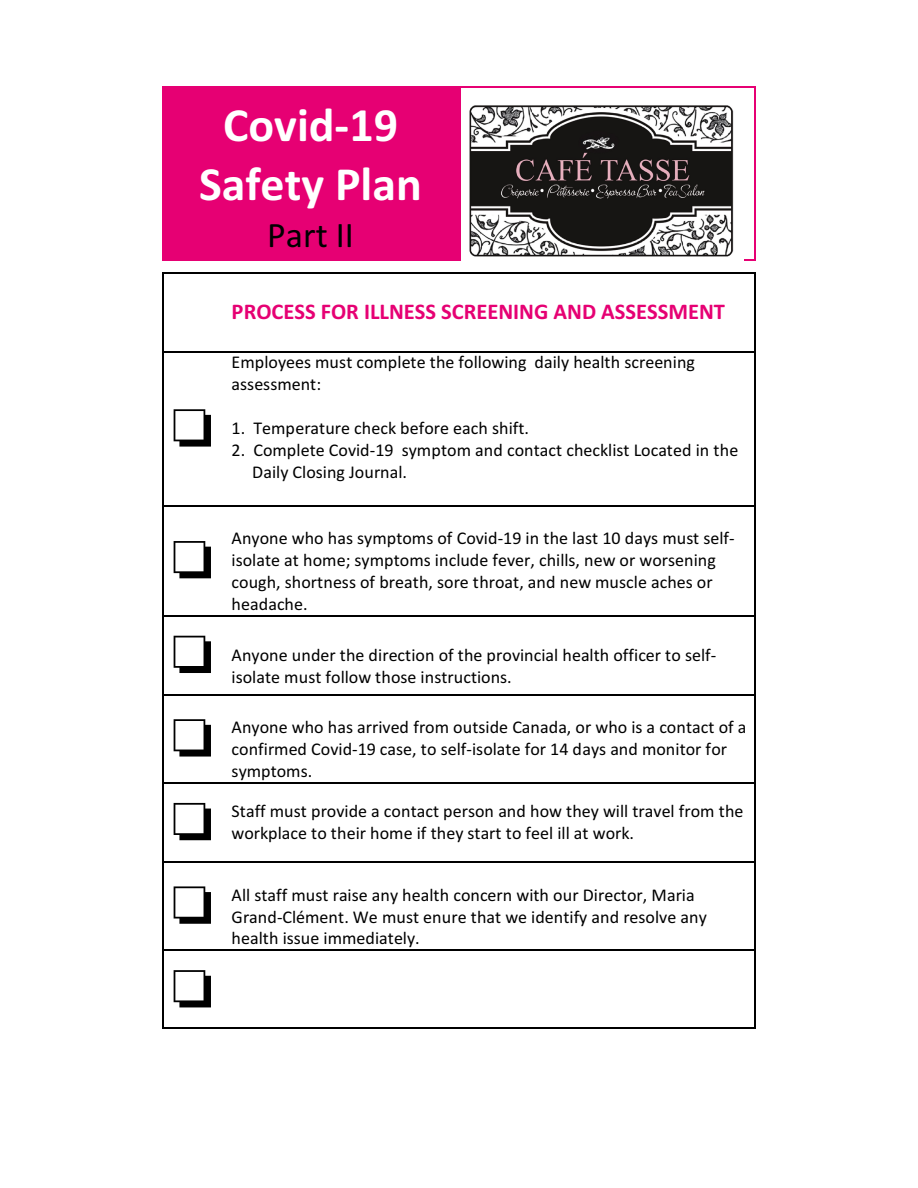
<style>
.page{position:relative;width:918px;height:1188px;background:#fff}
.page>*{position:absolute;margin:0;border:0;box-sizing:border-box;transform-origin:0 0}
.t1{font:700 48px/58.7px "Calibri";color:#fff;text-align:center}
.t2{font:36px "Calibri";color:#000}
.t3{font:700 22.5px "Calibri";color:#e60073}
.t4{font:18px/21.9px "Calibri";color:#000}
</style>
<div class="page">
<div style="left:162px;top:86px;width:297px;height:175px;background:#e60073"></div>
<hr style="left:459px;top:86px;width:1px;height:175px;background:#e60073">
<hr style="left:755px;top:86px;width:1px;height:175px;background:#e60073">
<hr style="left:459px;top:86px;width:297px;height:2px;background:#e60073">
<hr style="left:459px;top:260px;width:297px;height:1px;background:#e60073">
<hr style="left:162px;top:272px;width:1px;height:79px;background:#000">
<hr style="left:162px;top:272px;width:61px;height:1px;background:#000">
<hr style="left:755px;top:272px;width:1px;height:79px;background:#000">
<hr style="left:223px;top:272px;width:533px;height:1px;background:#000">
<hr style="left:162px;top:351px;width:1px;height:154px;background:#000">
<hr style="left:162px;top:351px;width:61px;height:2px;background:#000">
<hr style="left:755px;top:351px;width:1px;height:154px;background:#000">
<hr style="left:223px;top:351px;width:533px;height:2px;background:#000">
<hr style="left:162px;top:505px;width:1px;height:110px;background:#000">
<hr style="left:162px;top:505px;width:61px;height:1px;background:#000">
<hr style="left:755px;top:505px;width:1px;height:110px;background:#000">
<hr style="left:223px;top:505px;width:533px;height:1px;background:#000">
<hr style="left:162px;top:615px;width:1px;height:79px;background:#000">
<hr style="left:162px;top:615px;width:61px;height:1px;background:#000">
<hr style="left:755px;top:615px;width:1px;height:79px;background:#000">
<hr style="left:223px;top:615px;width:533px;height:1px;background:#000">
<hr style="left:162px;top:694px;width:1px;height:88px;background:#000">
<hr style="left:162px;top:694px;width:61px;height:2px;background:#000">
<hr style="left:755px;top:694px;width:1px;height:88px;background:#000">
<hr style="left:223px;top:694px;width:533px;height:2px;background:#000">
<hr style="left:162px;top:782px;width:1px;height:79px;background:#000">
<hr style="left:162px;top:782px;width:61px;height:1px;background:#000">
<hr style="left:755px;top:782px;width:1px;height:79px;background:#000">
<hr style="left:223px;top:782px;width:533px;height:1px;background:#000">
<hr style="left:162px;top:861px;width:1px;height:88px;background:#000">
<hr style="left:162px;top:861px;width:61px;height:2px;background:#000">
<hr style="left:755px;top:861px;width:1px;height:88px;background:#000">
<hr style="left:223px;top:861px;width:533px;height:2px;background:#000">
<hr style="left:162px;top:949px;width:1px;height:80px;background:#000">
<hr style="left:162px;top:949px;width:61px;height:2px;background:#000">
<hr style="left:162px;top:1027px;width:61px;height:2px;background:#000">
<hr style="left:755px;top:949px;width:1px;height:80px;background:#000">
<hr style="left:223px;top:949px;width:533px;height:2px;background:#000">
<hr style="left:223px;top:1027px;width:533px;height:2px;background:#000">
<img style="left:461px;top:105px;width:282px;height:156px">
<h1 class="t1" style="left:199px;top:100px;width:224px">Covid-19<br>Safety Plan</h1>
<h2 class="t2" style="left:267px;top:220px;width:88px">Part II</h2>
<p class="t3" style="left:232px;top:302px;width:495px">PROCESS FOR ILLNESS SCREENING AND ASSESSMENT</p>
<p class="t4" style="left:232px;top:353px;width:465px">Employees must complete the following daily health screening assessment:</p>
<p class="t4" style="left:232px;top:419px;width:299px">1. Temperature check before each shift.</p>
<p class="t4" style="left:252px;top:441px;width:488px;text-indent:-20px">2. Complete Covid-19 symptom and contact checklist Located in the<br>Daily Closing Journal.</p>
<p class="t4" style="left:232px;top:529px;width:505px">Anyone who has symptoms of Covid-19 in the last 10 days must self&shy;isolate at home; symptoms include fever, chills, new or worsening cough, shortness of breath, sore throat, and new muscle aches or headache.</p>
<p class="t4" style="left:232px;top:645px;width:486px">Anyone under the direction of the provincial health officer to self&shy;isolate must follow those instructions.</p>
<p class="t4" style="left:232px;top:718px;width:516px">Anyone who has arrived from outside Canada, or who is a contact of a confirmed Covid-19 case, to self-isolate for 14 days and monitor for symptoms.</p>
<p class="t4" style="left:232px;top:801px;width:513px">Staff must provide a contact person and how they will travel from the workplace to their home if they start to feel ill at work.</p>
<p class="t4" style="left:232px;top:885px;width:477px">All staff must raise any health concern with our Director, Maria<br>Grand-Clément. We must enure that we identify and resolve any health issue immediately.</p>
</div>
